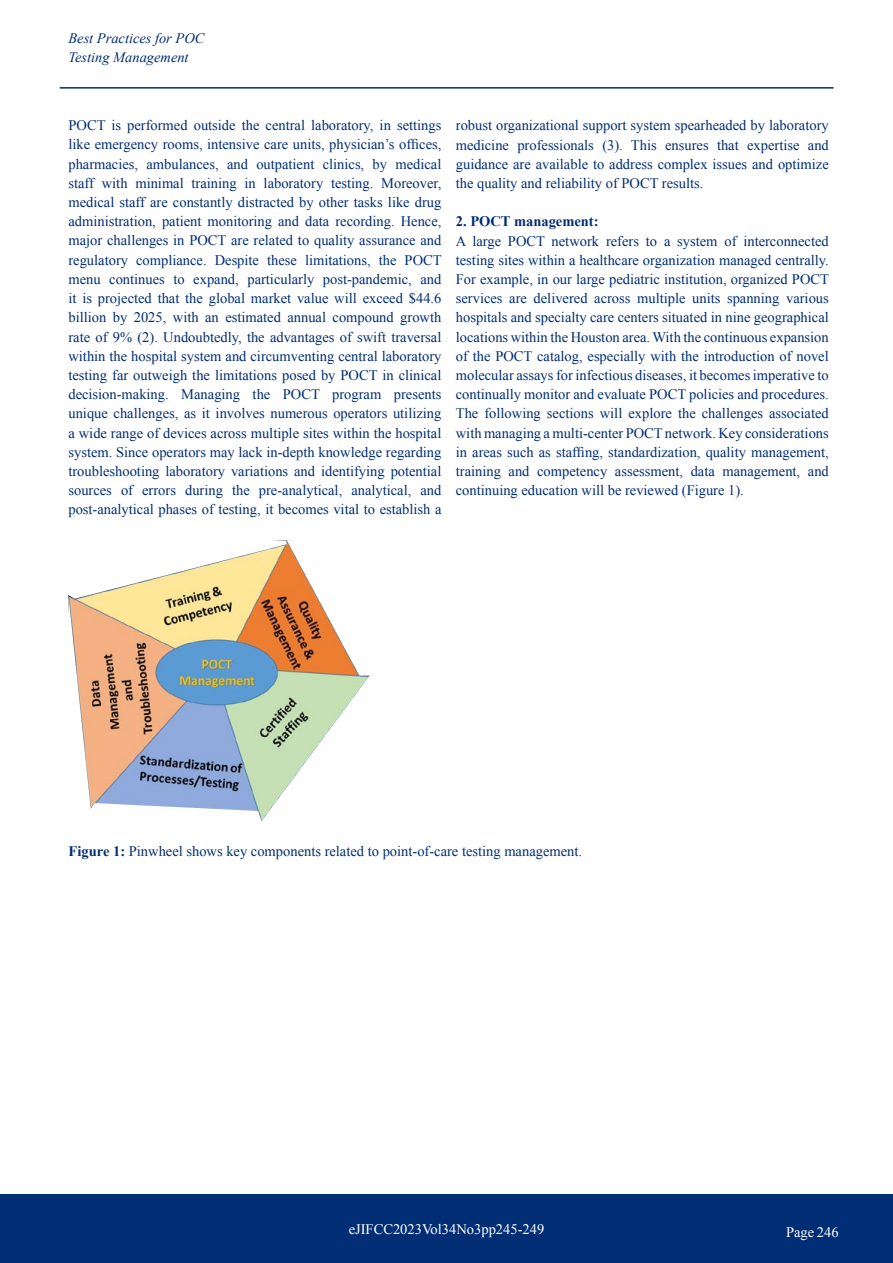
<style>
.page{position:relative;width:893px;height:1263px;background:#fff}
.page>*{position:absolute;margin:0;border:0;box-sizing:border-box;transform-origin:0 0}
.t1{font:14.55px/19.2px "Times New Roman";color:#012d74;text-align:justify}
.t2{font:14.55px "Times New Roman";color:#fff}
.t3{font:700 14.55px "Times New Roman";color:#012d74}
.t4{font:italic 14.4px/19.5px "Times New Roman";color:#012d74}
.s1{font-weight:700}
</style>
<div class="page">
<div style="left:0;top:1195px;width:893px;height:68px;background:#012d74"></div>
<hr style="left:60px;top:87px;width:774px;height:2px;background:#012d74">
<svg style="left:68px;top:540px;width:302px;height:282px"></svg>
<p class="t4" style="left:68px;top:28px;width:137px">Best Practices for POC<br>Testing Management</p>
<p class="t1" style="left:68px;top:116px;width:375px">POCT is performed outside the central laboratory, in settings like emergency rooms, intensive care units, physician’s offices, pharmacies, ambulances, and outpatient clinics, by medical staff with minimal training in laboratory testing. Moreover, medical staff are constantly distracted by other tasks like drug administration, patient monitoring and data recording. Hence, major challenges in POCT are related to quality assurance and regulatory compliance. Despite these limitations, the POCT menu continues to expand, particularly post-pandemic, and it is projected that the global market value will exceed $44.6 billion by 2025, with an estimated annual compound growth rate of 9% (2). Undoubtedly, the advantages of swift traversal within the hospital system and circumventing central laboratory testing far outweigh the limitations posed by POCT in clinical decision-making. Managing the POCT program presents unique challenges, as it involves numerous operators utilizing a wide range of devices across multiple sites within the hospital system. Since operators may lack in-depth knowledge regarding troubleshooting laboratory variations and identifying potential sources of errors during the pre-analytical, analytical, and post-analytical phases of testing, it becomes vital to establish a</p>
<p class="t1" style="left:456px;top:116px;width:374px">robust organizational support system spearheaded by laboratory medicine professionals (3). This ensures that expertise and guidance are available to address complex issues and optimize the quality and reliability of POCT results.</p>
<p class="t3" style="left:456px;top:211px;width:144px">2. POCT management:</p>
<p class="t1" style="left:456px;top:231px;width:375px">A large POCT network refers to a system of interconnected testing sites within a healthcare organization managed centrally.<br>For example, in our large pediatric institution, organized POCT services are delivered across multiple units spanning various hospitals and specialty care centers situated in nine geographical locations within the Houston area. With the continuous expansion of the POCT catalog, especially with the introduction of novel molecular assays for infectious diseases, it becomes imperative to continually monitor and evaluate POCT policies and procedures.<br>The following sections will explore the challenges associated with managing a multi-center POCT network. Key considerations in areas such as staffing, standardization, quality management, training and competency assessment, data management, and continuing education will be reviewed (Figure 1).</p>
<p class="t1" style="left:69px;top:842px;width:515px"><span class="s1">Figure 1:</span> Pinwheel shows key components related to point-of-care testing management.</p>
<p class="t2" style="left:349px;top:1219px;width:197px">eJIFCC2023Vol34No3pp245-249</p>
<p class="t2" style="left:786px;top:1223px;width:54px">Page 246</p>
</div>
